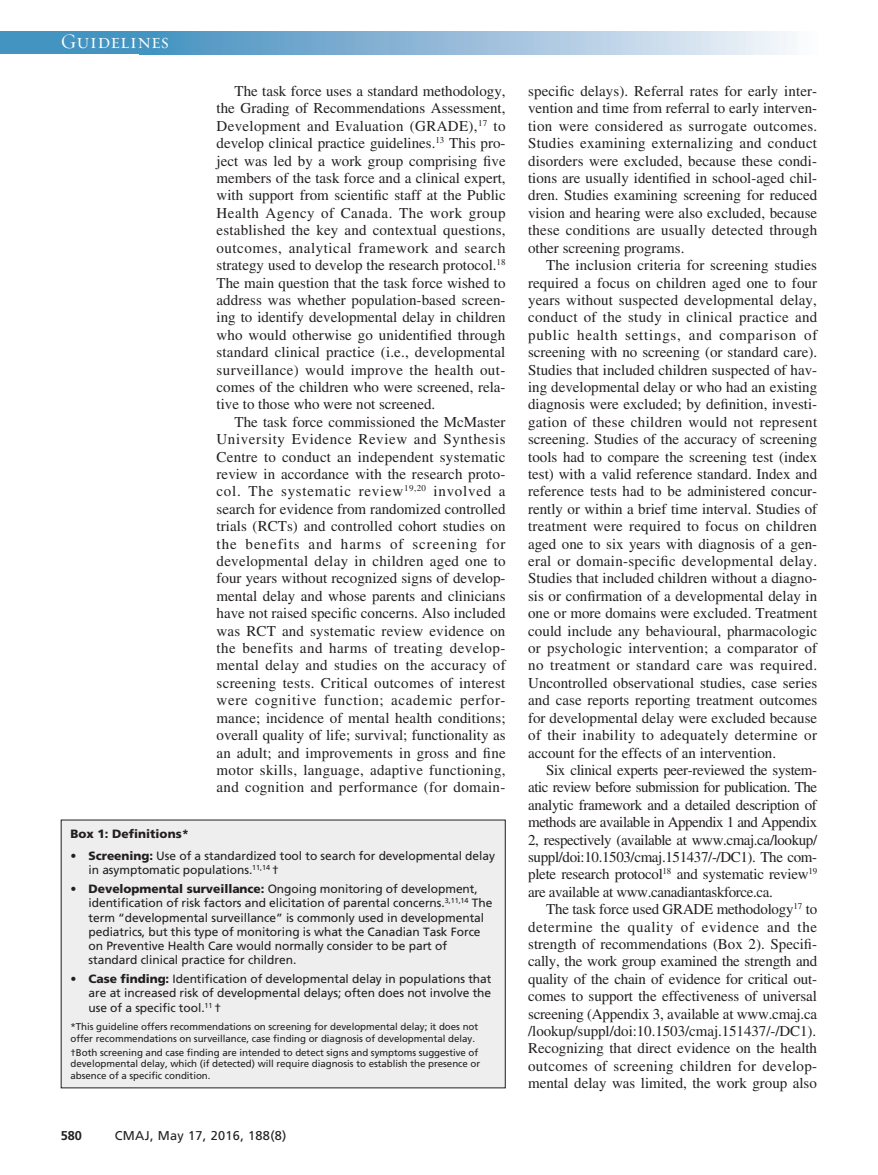
<style>
.page{position:relative;width:878px;height:1175px;background:#fff}
.page>*{position:absolute;margin:0;border:0;box-sizing:border-box;transform-origin:0 0}
.t1{font:21px "Requiem Display HTF Small Caps";letter-spacing:.005em;color:#fff}
.t2{font:15px/17.4px "Times LT Std";color:#231f20;text-align:justify}
.t3{font:12.75px "Frutiger LT Std";letter-spacing:.025em;color:#231f20}
.t4{font:700 12.75px "Frutiger LT Std";color:#231f20}
.Box_list_1{font:12px/14.2px "Frutiger LT Std";letter-spacing:-.005em;color:#231f20}
.Box_title{font:900 12px "Frutiger LT Std";color:#231f20}
.Box_Footnote{font:9.75px/11.2px "Frutiger LT Std";letter-spacing:-.005em;color:#231f20}
.s1{font-weight:900}
</style>
<div class="page">
<div style="left:139px;top:32px;width:678px;height:22px;background:linear-gradient(to right,#438dbe,#f9f7fb)"></div>
<div style="left:0;top:32px;width:151px;height:22px;background:#4494c2"></div>
<div style="left:61px;top:820px;width:444px;height:267px;background:#eeeeef"></div>
<h1 class="t1" style="left:61px;top:29px;width:110px">Guidelines</h1>
<p class="t2" style="left:216px;top:82px;width:291px;text-indent:18px">The task force uses a standard methodology, the Grading of Recommendations Assessment, Development and Evaluation (GRADE),<sup>17</sup> to develop clinical practice guidelines.<sup>13</sup> This pro&shy;ject was led by a work group comprising five members of the task force and a clinical expert, with support from scientific staff at the Public Health Agency of Canada. The work group established the key and contextual questions, outcomes, analytical framework and search strategy used to develop the research protocol.<sup>18<br></sup>The main question that the task force wished to address was whether population-based screen&shy;ing to identify developmental delay in children who would otherwise go unidentified through standard clinical practice (i.e., developmental surveillance) would improve the health out&shy;comes of the children who were screened, rela&shy;tive to those who were not screened.</p>
<p class="t2" style="left:216px;top:413px;width:291px;text-indent:18px">The task force commissioned the McMaster University Evidence Review and Synthesis Centre to conduct an independent systematic review in accordance with the research proto&shy;col. The systematic review<sup>19,20</sup> involved a search for evidence from randomized controlled trials (RCTs) and controlled cohort studies on the benefits and harms of screening for developmental delay in children aged one to four years without recognized signs of develop&shy;mental delay and whose parents and clinicians have not raised specific concerns. Also included was RCT and systematic review evidence on the benefits and harms of treating develop&shy;mental delay and studies on the accuracy of screening tests. Critical outcomes of interest were cognitive function; academic perfor&shy;mance; incidence of mental health conditions; overall quality of life; survival; functionality as an adult; and improvements in gross and fine motor skills, language, adaptive functioning, and cognition and performance (for domain-</p>
<p class="Box_title" style="left:70px;top:827px;width:120px">Box 1: Definitions*</p>
<p class="Box_list_1" style="left:88px;top:849px;width:408px;text-indent:-18px">• <span class="s1">Screening:</span> Use of a standardized tool to search for developmental delay in asymptomatic populations.<sup>11,14</sup> †</p>
<p class="Box_list_1" style="left:88px;top:882px;width:405px;text-indent:-18px">• <span class="s1">Developmental surveillance:</span> Ongoing monitoring of development, identification of risk factors and elicitation of parental concerns.<sup>3,11,14</sup> The term “developmental surveillance” is commonly used in developmental pediatrics, but this type of monitoring is what the Canadian Task Force on Preventive Health Care would normally consider to be part of standard clinical practice for children.</p>
<p class="Box_list_1" style="left:88px;top:972px;width:404px;text-align:justify;text-indent:-18px">• <span class="s1">Case finding:</span> Identification of developmental delay in populations that are at increased risk of developmental delays; often does not involve the use of a specific tool.<sup>11</sup> †</p>
<p class="Box_Footnote" style="left:70px;top:1021px;width:409px">*This guideline offers recommendations on screening for developmental delay; it does not offer recommendations on surveillance, case finding or diagnosis of developmental delay.</p>
<p class="Box_Footnote" style="left:70px;top:1047px;width:411px">†Both screening and case finding are intended to detect signs and symptoms suggestive of developmental delay, which (if detected) will require diagnosis to establish the presence or absence of a specific condition.</p>
<p class="t4" style="left:61px;top:1127px;width:23px">580</p>
<p class="t3" style="left:115px;top:1127px;width:173px">CMAJ, May 17, 2016, 188(8)</p>
<p class="t2" style="left:528px;top:82px;width:291px">specific delays). Referral rates for early inter&shy;vention and time from referral to early interven&shy;tion were considered as surrogate outcomes.<br>Studies examining externalizing and conduct disorders were excluded, because these condi&shy;tions are usually identified in school-aged chil&shy;dren. Studies examining screening for reduced vision and hearing were also excluded, because these conditions are usually detected through other screening programs.</p>
<p class="t2" style="left:528px;top:256px;width:291px;text-indent:18px">The inclusion criteria for screening studies required a focus on children aged one to four years without suspected developmental delay, conduct of the study in clinical practice and public health settings, and comparison of screening with no screening (or standard care).<br>Studies that included children suspected of hav&shy;ing developmental delay or who had an existing diagnosis were excluded; by definition, investi&shy;gation of these children would not represent screening. Studies of the accuracy of screening tools had to compare the screening test (index test) with a valid reference standard. Index and reference tests had to be administered concur&shy;rently or within a brief time interval. Studies of treatment were required to focus on children aged one to six years with diagnosis of a gen&shy;eral or domain-specific developmental delay.<br>Studies that included children without a diagno&shy;sis or confirmation of a developmental delay in one or more domains were excluded. Treatment could include any behavioural, pharmacologic or psychologic intervention; a comparator of no treatment or standard care was required.<br>Uncontrolled observational studies, case series and case reports reporting treatment outcomes for developmental delay were excluded because of their inability to adequately determine or account for the effects of an intervention.</p>
<p class="t2" style="left:528px;top:761px;width:290px;text-indent:18px">Six clinical experts peer-reviewed the system&shy;atic review before submission for publication. The analytic framework and a detailed description of methods are available in Appendix 1 and Appendix 2, respectively (available at www.cmaj.ca/lookup/ suppl/doi:10.1503/cmaj.151437/-/DC1). The com&shy;plete research protocol<sup>18</sup> and systematic review<sup>19 </sup>are available at www.canadiantaskforce.ca.</p>
<p class="t2" style="left:528px;top:900px;width:290px;text-indent:18px">The task force used GRADE methodology<sup>17</sup> to determine the quality of evidence and the strength of recommendations (Box 2). Specifi&shy;cally, the work group examined the strength and quality of the chain of evidence for critical out&shy;comes to support the effectiveness of universal screening (Appendix 3, available at www.cmaj.ca /lookup/suppl/doi:10.1503/cmaj.151437/-/DC1).<br>Recognizing that direct evidence on the health outcomes of screening children for develop&shy;mental delay was limited, the work group also</p>
</div>
